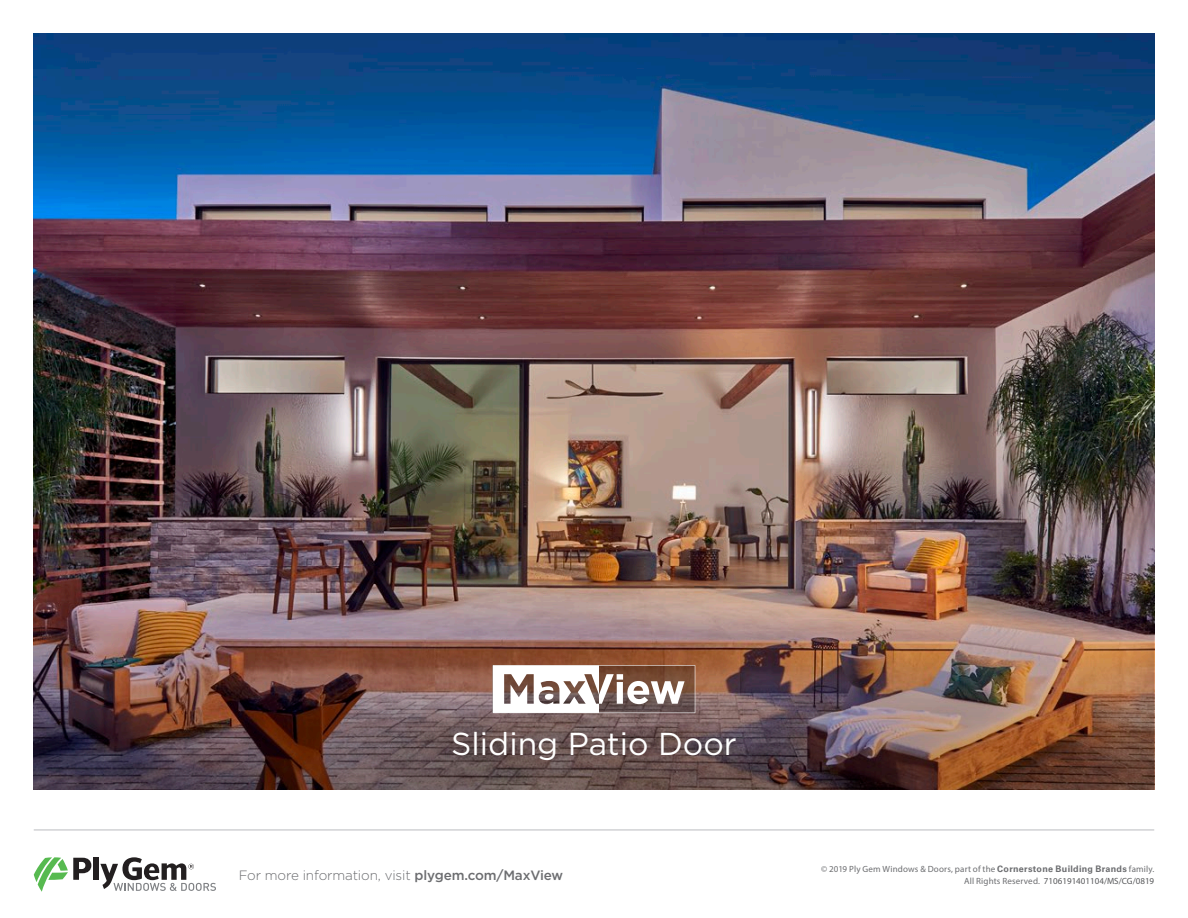
<style>
.page{position:relative;width:1188px;height:918px;background:#fff}
.page>*{position:absolute;margin:0;border:0;box-sizing:border-box;transform-origin:0 0}
.t1{font:31.65px "Gotham";color:#fff}
.t2{font:300 13.5px "Gotham";letter-spacing:-.01em;color:#6c6d70}
.t3{font:9px "Myriad Pro";letter-spacing:.02em;color:#6c6d70}
.t4{font:9px "Myriad Pro";color:#57585a}
.s1{font-family:"Univers LT Std";font-weight:700}
.s2{font-weight:500}
.s3{color:#6c6d70}
</style>
<div class="page">
<img style="left:34px;top:34px;width:1120px;height:525px">
<img style="left:34px;top:559px;width:1120px;height:231px">
<hr style="left:34px;top:829px;width:1120px;height:2px;background:#d1d2d4">
<svg style="left:493px;top:665px;width:202px;height:48px"></svg>
<svg style="left:34px;top:857px;width:57px;height:35px"></svg>
<div style="left:93px;top:858px;width:6px;height:22px;background:#231f20"></div>
<svg style="left:100px;top:857px;width:116px;height:34px"></svg>
<p class="t1" style="left:451px;top:724px;width:287px">Sliding Patio Door</p>
<p class="t3" style="left:821px;top:863px;width:334px">© 2019 Ply Gem Windows &amp; Doors, part of the <span class="s1">Cornerstone Building Brands</span> family.</p>
<p class="t2" style="left:239px;top:867px;width:326px">For more information, visit <span class="s2">plygem.com/MaxView</span></p>
<p class="t4" style="left:964px;top:875px;width:191px"><span class="s3">All Rights Reserved.</span> 7106191401104/MS/CG/0819</p>
</div>
